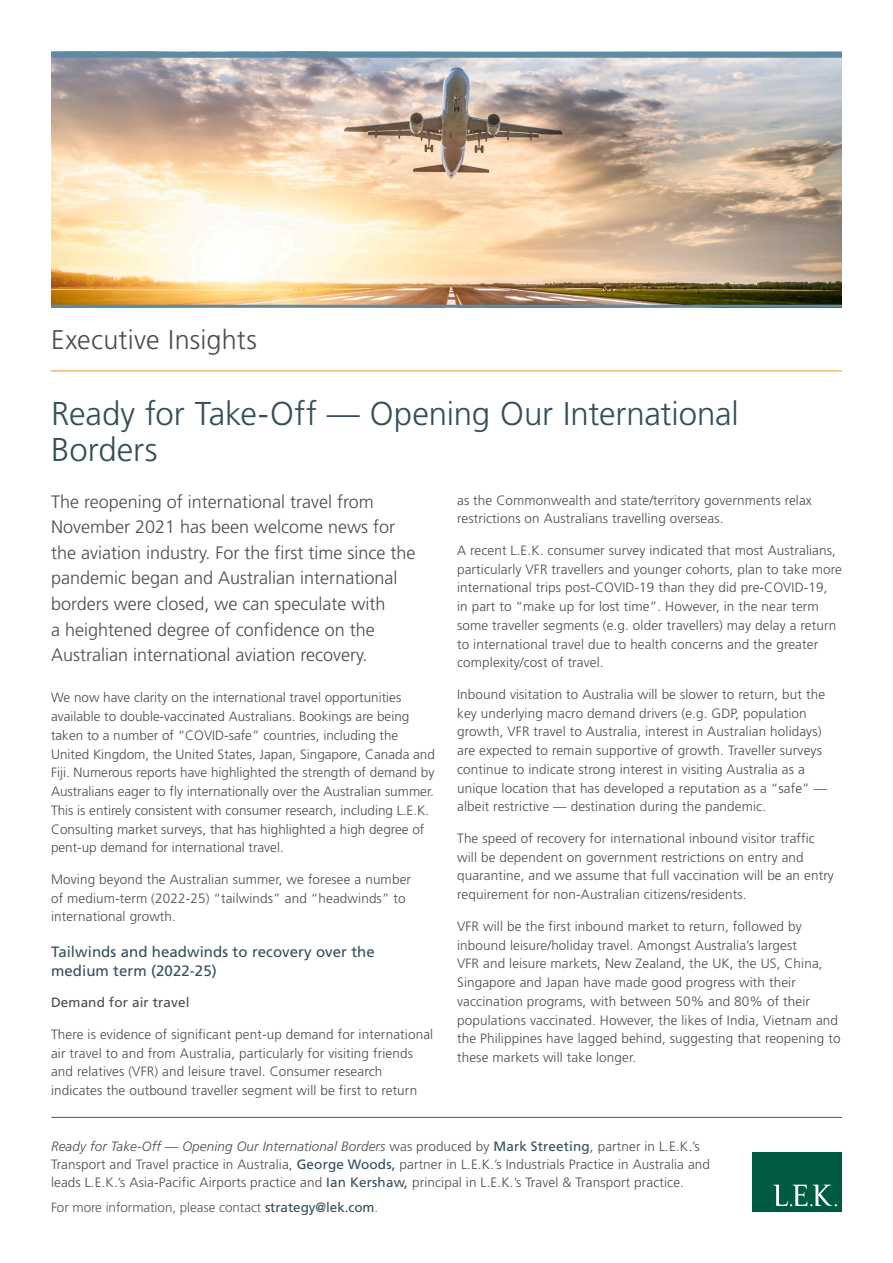
<style>
.page{position:relative;width:893px;height:1263px;background:#fff}
.page>*{position:absolute;margin:0;border:0;box-sizing:border-box;transform-origin:0 0}
.Brochure_Title{font:300 33px/36px "Frutiger LT Std";letter-spacing:-.005em;color:#354e5c}
.Exec_Insight_Head{font:300 27px "Frutiger LT Std";letter-spacing:.005em;color:#4b4c4d}
.Intro_Para{font:300 18px/25.5px "Frutiger LT Std";color:#4b4c4d}
.Sub_Head_for_body{font:15px/18.8px "Frutiger LT Std";letter-spacing:.005em;color:#334d5c}
.Body_Copy{font:300 13.5px/18.8px "Frutiger LT Std";letter-spacing:.01em;color:#4b4c4d}
.Footer_information{font:300 13.5px/18px "Frutiger LT Std";letter-spacing:.01em;color:#4b4c4d}
.Footer_information-2{font:300 13.5px "Frutiger LT Std";letter-spacing:-.005em;color:#57585a}
.Body_Copy-2{font:13.5px "Frutiger LT Std";letter-spacing:.01em;color:#4b4c4d}
.s1{font-style:italic}
.s2{font-weight:400;color:#334d5c}
</style>
<div class="page">
<img style="left:51px;top:58px;width:791px;height:247px">
<hr style="left:51px;top:370px;width:791px;height:1px;background:#f79328">
<div style="left:51px;top:52px;width:791px;height:6px;background:#5d8ba4"></div>
<hr style="left:51px;top:305px;width:791px;height:3px;background:#5d8ba4">
<div style="left:753px;top:1152px;width:89px;height:59px;background:#005c41"></div>
<svg style="left:773px;top:1184px;width:64px;height:22px"></svg>
<hr style="left:51px;top:1117px;width:791px;height:1px;background:#57585a">
<p class="Exec_Insight_Head" style="left:51px;top:325px;width:207px">Executive Insights</p>
<p class="Brochure_Title" style="left:51px;top:396px;width:689px">Ready for Take-Off — Opening Our International<br>Borders</p>
<p class="Intro_Para" style="left:51px;top:489px;width:366px">The reopening of international travel from November 2021 has been welcome news for the aviation industry. For the first time since the pandemic began and Australian international borders were closed, we can speculate with<br>a heightened degree of confidence on the Australian international aviation recovery.</p>
<p class="Body_Copy" style="left:51px;top:688px;width:385px">We now have clarity on the international travel opportunities available to double-vaccinated Australians. Bookings are being taken to a number of “COVID-safe” countries, including the United Kingdom, the United States, Japan, Singapore, Canada and Fiji. Numerous reports have highlighted the strength of demand by Australians eager to fly internationally over the Australian summer.<br>This is entirely consistent with consumer research, including L.E.K.<br>Consulting market surveys, that has highlighted a high degree of pent-up demand for international travel.</p>
<p class="Body_Copy" style="left:51px;top:870px;width:362px">Moving beyond the Australian summer, we foresee a number of medium-term (2022-25) “tailwinds” and “headwinds” to international growth.</p>
<p class="Sub_Head_for_body" style="left:51px;top:942px;width:325px">Tailwinds and headwinds to recovery over the medium term (2022-25)</p>
<p class="Body_Copy-2" style="left:51px;top:994px;width:140px">Demand for air travel</p>
<p class="Body_Copy" style="left:51px;top:1025px;width:384px">There is evidence of significant pent-up demand for international air travel to and from Australia, particularly for visiting friends and relatives (VFR) and leisure travel. Consumer research indicates the outbound traveller segment will be first to return</p>
<p class="Body_Copy" style="left:457px;top:491px;width:356px">as the Commonwealth and state/territory governments relax restrictions on Australians travelling overseas.</p>
<p class="Body_Copy" style="left:457px;top:541px;width:386px">A recent L.E.K. consumer survey indicated that most Australians, particularly VFR travellers and younger cohorts, plan to take more international trips post-COVID-19 than they did pre-COVID-19,<br>in part to “make up for lost time”. However, in the near term some traveller segments (e.g. older travellers) may delay a return to international travel due to health concerns and the greater complexity/cost of travel.</p>
<p class="Body_Copy" style="left:457px;top:685px;width:372px">Inbound visitation to Australia will be slower to return, but the key underlying macro demand drivers (e.g. GDP, population growth, VFR travel to Australia, interest in Australian holidays) are expected to remain supportive of growth. Traveller surveys continue to indicate strong interest in visiting Australia as a unique location that has developed a reputation as a “safe” — albeit restrictive — destination during the pandemic.</p>
<p class="Body_Copy" style="left:457px;top:829px;width:378px">The speed of recovery for international inbound visitor traffic will be dependent on government restrictions on entry and quarantine, and we assume that full vaccination will be an entry requirement for non-Australian citizens/residents.</p>
<p class="Body_Copy" style="left:457px;top:917px;width:385px">VFR will be the first inbound market to return, followed by inbound leisure/holiday travel. Amongst Australia’s largest<br>VFR and leisure markets, New Zealand, the UK, the US, China, Singapore and Japan have made good progress with their vaccination programs, with between 50% and 80% of their populations vaccinated. However, the likes of India, Vietnam and the Philippines have lagged behind, suggesting that reopening to these markets will take longer.</p>
<p class="Footer_information" style="left:51px;top:1137px;width:661px"><span class="s1">Ready for Take-Off — Opening Our International Borders</span> was produced by <span class="s2">Mark Streeting</span>, partner in L.E.K.’s<br>Transport and Travel practice in Australia, <span class="s2">George Woods,</span> partner in L.E.K.’s Industrials Practice in Australia and leads L.E.K.’s Asia-Pacific Airports practice and <span class="s2">Ian Kershaw,</span> principal in L.E.K.’s Travel &amp; Transport practice.</p>
<p class="Footer_information-2" style="left:51px;top:1199px;width:329px">For more information, please contact <span class="s2">strategy@lek.com</span>.</p>
</div>
